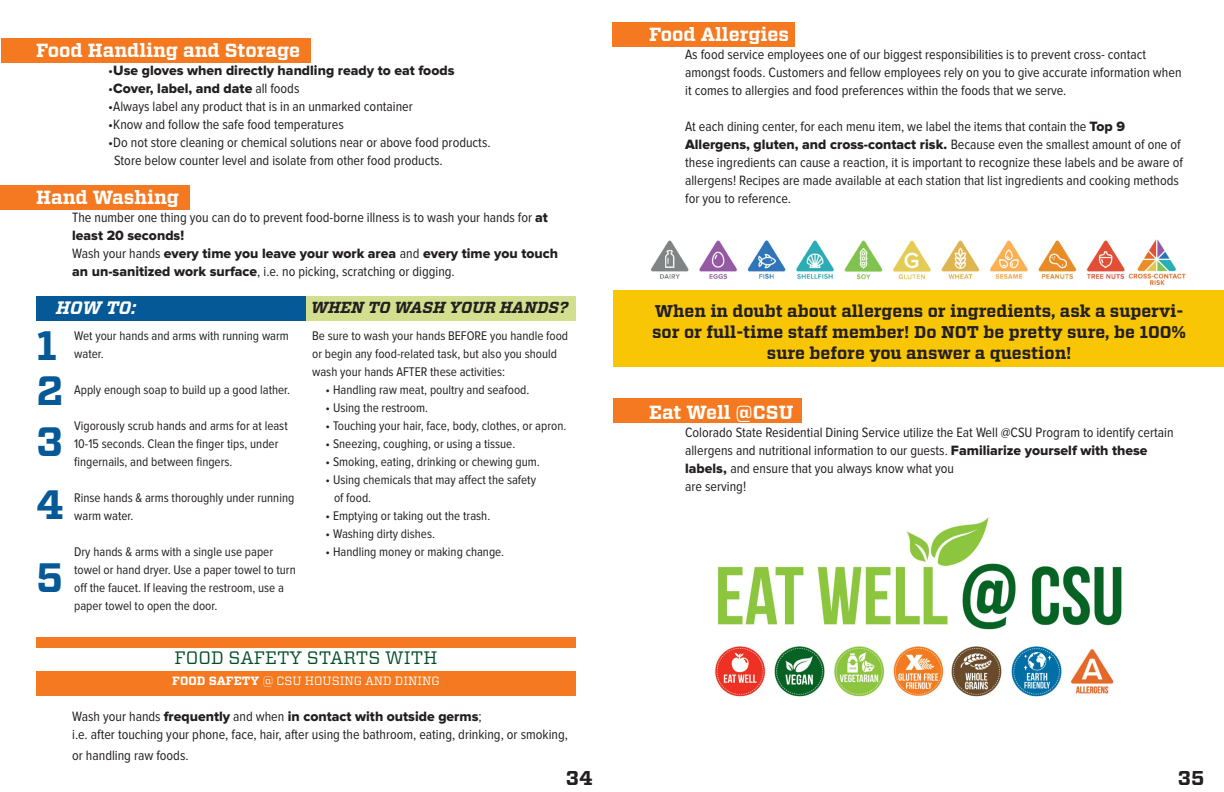
<style>
.page{position:relative;width:1224px;height:792px;background:#fff}
.page>*{position:absolute;margin:0;border:0;box-sizing:border-box;transform-origin:0 0}
.t1{font:700 41px "Vitesse";color:#055996}
.t2{font:700 20px "Vitesse";color:#231f20}
.table_of_contents_bold{font:700 19px "Vitesse";color:#fff}
.t3{font:18px "Vitesse";color:#004c23}
.t4{font:italic 700 18px "Vitesse";color:#fff}
.table_of_contents_bold-2{font:700 17px/21px "Vitesse";color:#231f20;text-align:center}
.t5{font:italic 700 16px "Vitesse";color:#231f20}
.table_contents_soft{font:14px/18px "Proxima Nova Cond";color:#231f20}
.table_contents_soft-2{font:14px/18px "Proxima Nova Extrabld";color:#231f20}
.t6{font:13px/18px "Proxima Nova Cond";color:#231f20}
.t7{font:12px "Vitesse";color:#fff}
.s1{font-family:"Proxima Nova Cond"}
.s2{font-family:"Proxima Nova Extrabld"}
.s3{font-weight:700}
</style>
<div class="page">
<div style="left:0;top:185px;width:189px;height:25px;background:#f47920"></div>
<div style="left:1px;top:38px;width:310px;height:25px;background:#f47920"></div>
<div style="left:613px;top:398px;width:189px;height:25px;background:#f47920"></div>
<div style="left:613px;top:290px;width:611px;height:76px;background:#f9c606"></div>
<div style="left:612px;top:22px;width:183px;height:24px;background:#f47920"></div>
<img style="left:651px;top:239px;width:535px;height:47px">
<img style="left:714px;top:517px;width:408px;height:180px">
<div style="left:36px;top:296px;width:270px;height:25px;background:#055996"></div>
<div style="left:306px;top:296px;width:270px;height:25px;background:#d1df8e"></div>
<div style="left:36px;top:637px;width:540px;height:11px;background:#f47920"></div>
<div style="left:36px;top:672px;width:540px;height:24px;background:#f47920"></div>
<p class="table_of_contents_bold" style="left:36px;top:38px;width:265px">Food Handling and Storage</p>
<p class="table_contents_soft-2" style="left:108px;top:62px;width:348px"><span class="s1">•</span>Use gloves when directly handling ready to eat foods</p>
<p class="table_contents_soft-2" style="left:108px;top:80px;width:193px"><span class="s1">•</span>Cover, label, and date <span class="s1">all foods</span></p>
<p class="table_contents_soft" style="left:108px;top:98px;width:306px">•Always label any product that is in an unmarked container</p>
<p class="table_contents_soft" style="left:108px;top:116px;width:237px">•Know and follow the safe food temperatures</p>
<p class="table_contents_soft" style="left:108px;top:134px;width:384px">•Do not store cleaning or chemical solutions near or above food products.</p>
<p class="table_contents_soft" style="left:114px;top:152px;width:330px">Store below counter level and isolate from other food products.</p>
<p class="table_of_contents_bold" style="left:36px;top:185px;width:144px">Hand Washing</p>
<p class="table_contents_soft" style="left:72px;top:209px;width:477px">The number one thing you can do to prevent food-borne illness is to wash your hands for <span class="s2">at least 20 seconds!</span></p>
<p class="table_contents_soft-2" style="left:72px;top:245px;width:487px"><span class="s1">Wash your hands</span> every time you leave your work area <span class="s1">and</span> every time you touch an un-sanitized work surface<span class="s1">, i.e. no picking, scratching or digging.</span></p>
<p class="t4" style="left:56px;top:296px;width:81px">HOW TO:</p>
<p class="t6" style="left:74px;top:327px;width:216px">Wet your hands and arms with running warm water.</p>
<p class="t6" style="left:74px;top:381px;width:217px">Apply enough soap to build up a good lather.</p>
<p class="t6" style="left:74px;top:417px;width:215px">Vigorously scrub hands and arms for at least<br>10-15 seconds. Clean the finger tips, under fingernails, and between fingers.</p>
<p class="t6" style="left:74px;top:489px;width:222px">Rinse hands &amp; arms thoroughly under running warm water.</p>
<p class="t6" style="left:74px;top:543px;width:223px">Dry hands &amp; arms with a single use paper towel or hand dryer. Use a paper towel to turn off the faucet. If leaving the restroom, use a paper towel to open the door.</p>
<p class="t1" style="left:36px;top:318px;width:22px">1</p>
<p class="t1" style="left:36px;top:363px;width:29px">2</p>
<p class="t1" style="left:36px;top:414px;width:28px">3</p>
<p class="t1" style="left:36px;top:477px;width:30px">4</p>
<p class="t1" style="left:36px;top:550px;width:29px">5</p>
<p class="t5" style="left:311px;top:297px;width:259px">WHEN TO WASH YOUR HANDS?</p>
<p class="t6" style="left:312px;top:327px;width:258px">Be sure to wash your hands BEFORE you handle food or begin any food-related task, but also you should wash your hands AFTER these activities:</p>
<p class="t6" style="left:326px;top:381px;width:205px">• Handling raw meat, poultry and seafood.</p>
<p class="t6" style="left:326px;top:399px;width:104px">• Using the restroom.</p>
<p class="t6" style="left:326px;top:417px;width:242px">• Touching your hair, face, body, clothes, or apron.</p>
<p class="t6" style="left:326px;top:435px;width:191px">• Sneezing, coughing, or using a tissue.</p>
<p class="t6" style="left:326px;top:453px;width:216px">• Smoking, eating, drinking or chewing gum.</p>
<p class="t6" style="left:334px;top:471px;width:204px;text-indent:-8px">• Using chemicals that may affect the safety of food.</p>
<p class="t6" style="left:326px;top:507px;width:166px">• Emptying or taking out the trash.</p>
<p class="t6" style="left:326px;top:525px;width:111px">• Washing dirty dishes.</p>
<p class="t6" style="left:326px;top:543px;width:180px">• Handling money or making change.</p>
<p class="t3" style="left:175px;top:646px;width:264px">FOOD SAFETY STARTS WITH</p>
<p class="t7" style="left:172px;top:673px;width:269px"><span class="s3">FOOD SAFETY</span> @ CSU HOUSING AND DINING</p>
<p class="table_contents_soft" style="left:72px;top:708px;width:497px">Wash your hands <span class="s2">frequently</span> and when <span class="s2">in contact with outside germs</span>;<br>i.e. after touching your phone, face, hair, after using the bathroom, eating, drinking, or smoking,</p>
<p class="table_contents_soft" style="left:72px;top:747px;width:118px">or handling raw foods.</p>
<p class="table_of_contents_bold" style="left:649px;top:22px;width:141px">Food Allergies</p>
<p class="table_contents_soft" style="left:685px;top:46px;width:498px">As food service employees one of our biggest responsibilities is to prevent cross- contact amongst foods. Customers and fellow employees rely on you to give accurate information when it comes to allergies and food preferences within the foods that we serve.</p>
<p class="table_contents_soft" style="left:685px;top:118px;width:499px">At each dining center, for each menu item, we label the items that contain the <span class="s2">Top 9<br>Allergens, gluten, and cross-contact risk.</span> Because even the smallest amount of one of these ingredients can cause a reaction, it is important to recognize these labels and be aware of allergens! Recipes are made available at each station that list ingredients and cooking methods for you to reference.</p>
<p class="table_of_contents_bold-2" style="left:652px;top:301px;width:536px">When in doubt about allergens or ingredients, ask a supervi&shy;sor or full-time staff member! Do NOT be pretty sure, be 100% sure before you answer a question!</p>
<p class="table_of_contents_bold" style="left:649px;top:400px;width:146px">Eat Well @CSU</p>
<p class="table_contents_soft" style="left:685px;top:424px;width:490px">Colorado State Residential Dining Service utilize the Eat Well @CSU Program to identify certain allergens and nutritional information to our guests. <span class="s2">Familiarize yourself with these labels,</span> and ensure that you always know what you<br>are serving!</p>
<h2 class="t2" style="left:566px;top:765px;width:28px">34</h2>
<h2 class="t2" style="left:1178px;top:765px;width:28px">35</h2>
</div>
